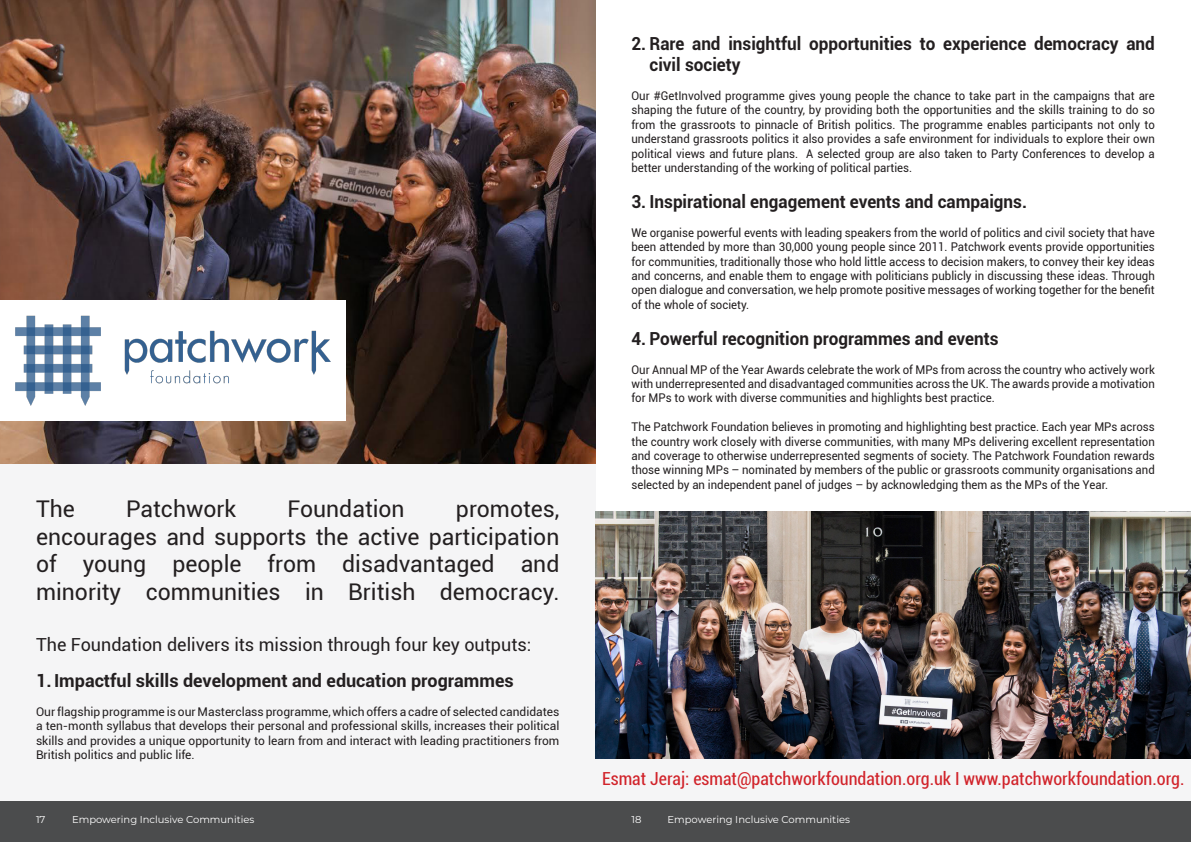
<style>
.page{position:relative;width:1191px;height:842px;background:#fff}
.page>*{position:absolute;margin:0;border:0;box-sizing:border-box;transform-origin:0 0}
.t1{font:23px/27.6px "Roboto";color:#231f20;text-align:justify}
.t2{font:700 18px/21.6px "Roboto";color:#231f20;scale:.95 1}
.t3{font:condensed 18px "Roboto";color:#d1232a}
.t4{font:18px "Roboto";color:#231f20}
.t5{font:700 18px "Roboto";color:#231f20}
.t6{font:12px/14.4px "Roboto";color:#231f20;text-align:justify;scale:.95 1}
.t7{font:12px/14.4px "Roboto";color:#231f20;text-align:justify}
.t8{font:10px "Montserrat";color:#fff}
</style>
<div class="page">
<div style="left:0;top:801px;width:1191px;height:41px;background:#4b4c4d"></div>
<div style="left:0;top:0;width:595px;height:801px;background:#f5f5f6"></div>
<img style="left:0;top:0;width:595px;height:463px">
<div style="left:0;top:300px;width:346px;height:121px;background:#fff"></div>
<img style="left:15px;top:315px;width:316px;height:91px">
<img style="left:595px;top:512px;width:596px;height:247px">
<div style="left:595px;top:760px;width:596px;height:41px;background:#f5f5f6"></div>
<p class="t1" style="left:36px;top:494px;width:40px">The</p>
<p class="t1" style="left:126px;top:494px;width:112px">Patchwork</p>
<p class="t1" style="left:288px;top:494px;width:119px">Foundation</p>
<p class="t1" style="left:36px;top:494px;width:525px;text-indent:420px">promotes, encourages and supports the active participation of young people from disadvantaged and minority communities in British democracy.</p>
<p class="t4" style="left:36px;top:632px;width:497px">The Foundation delivers its mission through four key outputs:</p>
<p class="t5" style="left:36px;top:668px;width:479px">1.Impactful skills development and education programmes</p>
<p class="t7" style="left:36px;top:704px;width:525px">Our flagship programme is our Masterclass programme, which offers a cadre of selected candidates a ten-month syllabus that develops their personal and professional skills, increases their political skills and provides a unique opportunity to learn from and interact with leading practitioners from British politics and public life.</p>
<p class="t2" style="left:649px;top:32px;width:533px;text-indent:-18px">2. Rare and insightful opportunities to experience democracy and civil society</p>
<p class="t6" style="left:631px;top:88px;width:552px">Our #GetInvolved programme gives young people the chance to take part in the campaigns that are shaping the future of the country, by providing both the opportunities and the skills training to do so from the grassroots to pinnacle of British politics. The programme enables participants not only to understand grassroots politics it also provides a safe environment for individuals to explore their own political views and future plans. A selected group are also taken to Party Conferences to develop a better understanding of the working of political parties.</p>
<p class="t2" style="left:631px;top:190px;width:418px">3. Inspirational engagement events and campaigns.</p>
<p class="t6" style="left:631px;top:225px;width:552px">We organise powerful events with leading speakers from the world of politics and civil society that have been attended by more than 30,000 young people since 2011. Patchwork events provide opportunities for communities, traditionally those who hold little access to decision makers, to convey their key ideas and concerns, and enable them to engage with politicians publicly in discussing these ideas. Through open dialogue and conversation, we help promote positive messages of working together for the benefit of the whole of society.</p>
<p class="t2" style="left:631px;top:327px;width:388px">4. Powerful recognition programmes and events</p>
<p class="t6" style="left:631px;top:362px;width:552px">Our Annual MP of the Year Awards celebrate the work of MPs from across the country who actively work with underrepresented and disadvantaged communities across the UK. The awards provide a motivation for MPs to work with diverse communities and highlights best practice.</p>
<p class="t6" style="left:631px;top:419px;width:552px">The Patchwork Foundation believes in promoting and highlighting best practice. Each year MPs across the country work closely with diverse communities, with many MPs delivering excellent representation and coverage to otherwise underrepresented segments of society. The Patchwork Foundation rewards those winning MPs – nominated by members of the public or grassroots community organisations and selected by an independent panel of judges – by acknowledging them as the MPs of the Year.</p>
<p class="t3" style="left:602px;top:766px;width:584px">Esmat Jeraj: esmat@patchworkfoundation.org.uk I www.patchworkfoundation.org.</p>
<p class="t8" style="left:36px;top:812px;width:11px">17</p>
<p class="t8" style="left:72px;top:812px;width:184px">Empowering Inclusive Communities</p>
<p class="t8" style="left:631px;top:812px;width:11px">18</p>
<p class="t8" style="left:667px;top:812px;width:184px">Empowering Inclusive Communities</p>
</div>
